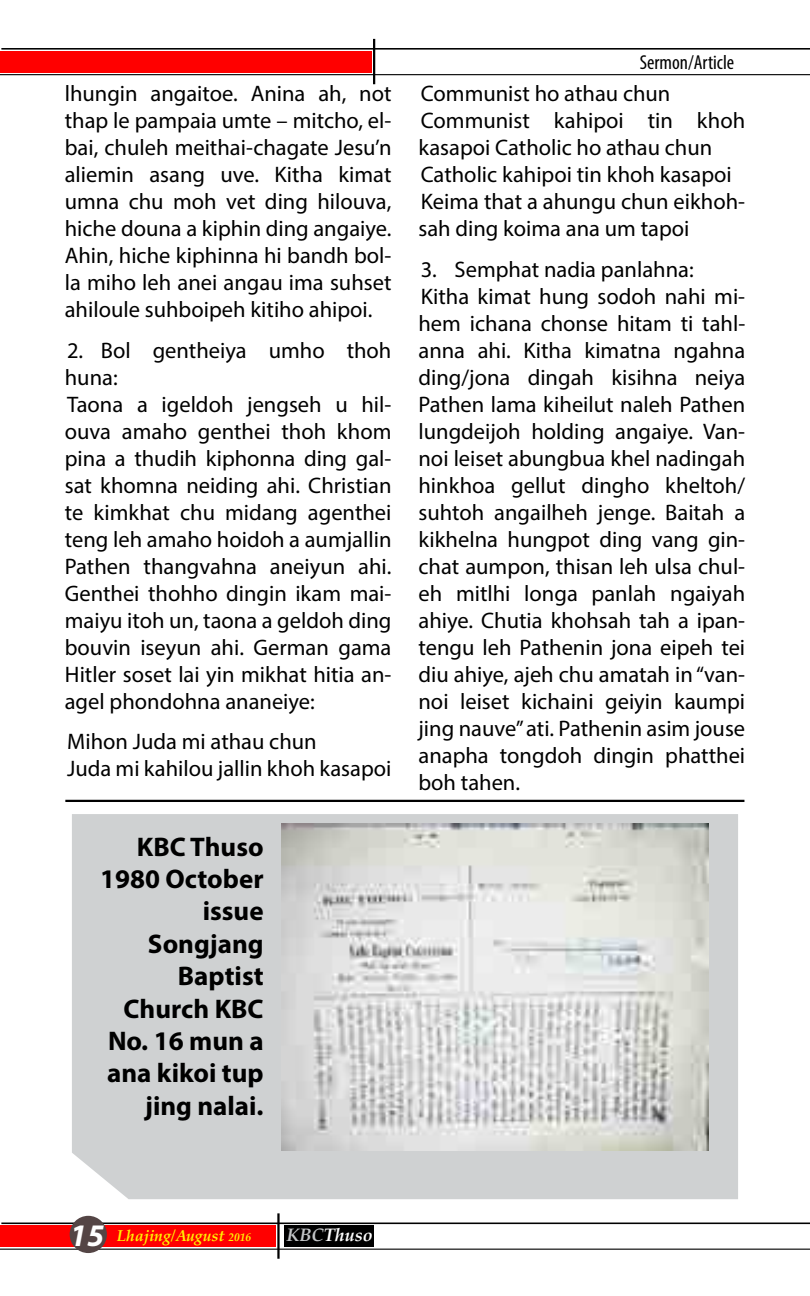
<style>
.page{position:relative;width:810px;height:1296px;background:#fff}
.page>*{position:absolute;margin:0;border:0;box-sizing:border-box;transform-origin:0 0}
.t1{font:700 27px/32.4px "Myriad Pro";color:#000;text-align:right}
.t2{font:22.5px/27px "Myriad Pro";color:#000}
.t3{font:condensed 20.25px "Myriad Pro";color:#000}
.t4{font:italic 700 18px "Palatino Linotype";color:#fff}
.t5{font:italic 700 15.75px "Palatino Linotype";color:#fff200}
.s1{font-family:"Myriad Pro";font-size:31.5px;color:#fff}
.s2{font-size:11.25px}
.s3{color:#c2c4c6}
</style>
<div class="page">
<div style="left:0;top:51px;width:372px;height:21px;background:#f00"></div>
<div style="left:0;top:1226px;width:276px;height:21px;background:#f00"></div>
<div style="left:284px;top:1226px;width:89px;height:21px;background:#000"></div>
<hr style="left:1px;top:48px;width:809px;height:2px;background:#000">
<hr style="left:1px;top:1223px;width:809px;height:1px;background:#000">
<hr style="left:0;top:74px;width:810px;height:1px;background:#000">
<hr style="left:0;top:1249px;width:810px;height:1px;background:#000">
<hr style="left:373px;top:39px;width:2px;height:45px;background:#000">
<hr style="left:277px;top:1213px;width:3px;height:46px;background:#000">
<div style="left:70px;top:1216px;width:37px;height:37px;background:#544545;border-radius:50%"></div>
<div style="left:72px;top:814px;width:666px;height:385px;background:#cfd1d2"></div>
<hr style="left:65px;top:800px;width:679px;height:2px;background:#000">
<img style="left:281px;top:824px;width:428px;height:326px">
<p class="t2" style="left:65px;top:80px;width:328px;text-align:justify">lhungin angaitoe. Anina ah, not thap le pampaia umte – mitcho, el&shy;bai, chuleh meithai-chagate Jesu’n aliemin asang uve. Kitha kimat umna chu moh vet ding hilouva, hiche douna a kiphin ding angaiye.<br>Ahin, hiche kiphinna hi bandh bol&shy;la miho leh anei angau ima suhset ahiloule suhboipeh kitiho ahipoi.</p>
<p class="t2" style="left:65px;top:336px;width:328px">2. Bol gentheiya umho thoh huna:<br>Taona a igeldoh jengseh u hil&shy;ouva amaho genthei thoh khom pina a thudih kiphonna ding gal&shy;sat khomna neiding ahi. Christian te kimkhat chu midang agenthei teng leh amaho hoidoh a aumjallin<br>Pathen thangvahna aneiyun ahi.<br>Genthei thohho dingin ikam mai&shy;maiyu itoh un, taona a geldoh ding bouvin iseyun ahi. German gama<br>Hitler soset lai yin mikhat hitia an&shy;agel phondohna ananeiye:</p>
<p class="t2" style="left:67px;top:728px;width:326px">Mihon Juda mi athau chun<br>Juda mi kahilou jallin khoh kasapoi</p>
<p class="t1" style="left:100px;top:829px;width:165px">KBC Thuso<br>1980 October issue<br>Songjang<br>Baptist<br>Church KBC<br>No. 16 mun a ana kikoi tup jing nalai.</p>
<p class="t3" style="left:640px;top:50px;width:96px">Sermon/Article</p>
<p class="t2" style="left:418px;top:80px;width:328px">Communist ho athau chun<br>Communist kahipoi tin khoh kasapoi Catholic ho athau chun<br>Catholic kahipoi tin khoh kasapoi<br>Keima that a ahungu chun eikhoh&shy;sah ding koima ana um tapoi</p>
<p class="t2" style="left:418px;top:255px;width:328px">3. Semphat nadia panlahna:<br>Kitha kimat hung sodoh nahi mi&shy;hem ichana chonse hitam ti tahl&shy;anna ahi. Kitha kimatna ngahna ding/jona dingah kisihna neiya<br>Pathen lama kiheilut naleh Pathen lungdeijoh holding angaiye. Van&shy;noi leiset abungbua khel nadingah hinkhoa gellut dingho kheltoh/ suhtoh angailheh jenge. Baitah a kikhelna hungpot ding vang gin&shy;chat aumpon, thisan leh ulsa chul&shy;eh mitlhi longa panlah ngaiyah ahiye. Chutia khohsah tah a ipan&shy;tengu leh Pathenin jona eipeh tei diu ahiye, ajeh chu amatah in “van&shy;noi leiset kichaini geiyin kaumpi jing nauve” ati. Pathenin asim jouse anapha tongdoh dingin phatthei boh tahen.</p>
<p class="t5" style="left:70px;top:1225px;width:183px"><span class="s1">15</span> Lhajing/August <span class="s2">2016</span></p>
<p class="t4" style="left:287px;top:1222px;width:88px"><span class="s3">KBC</span>Thuso</p>
</div>
